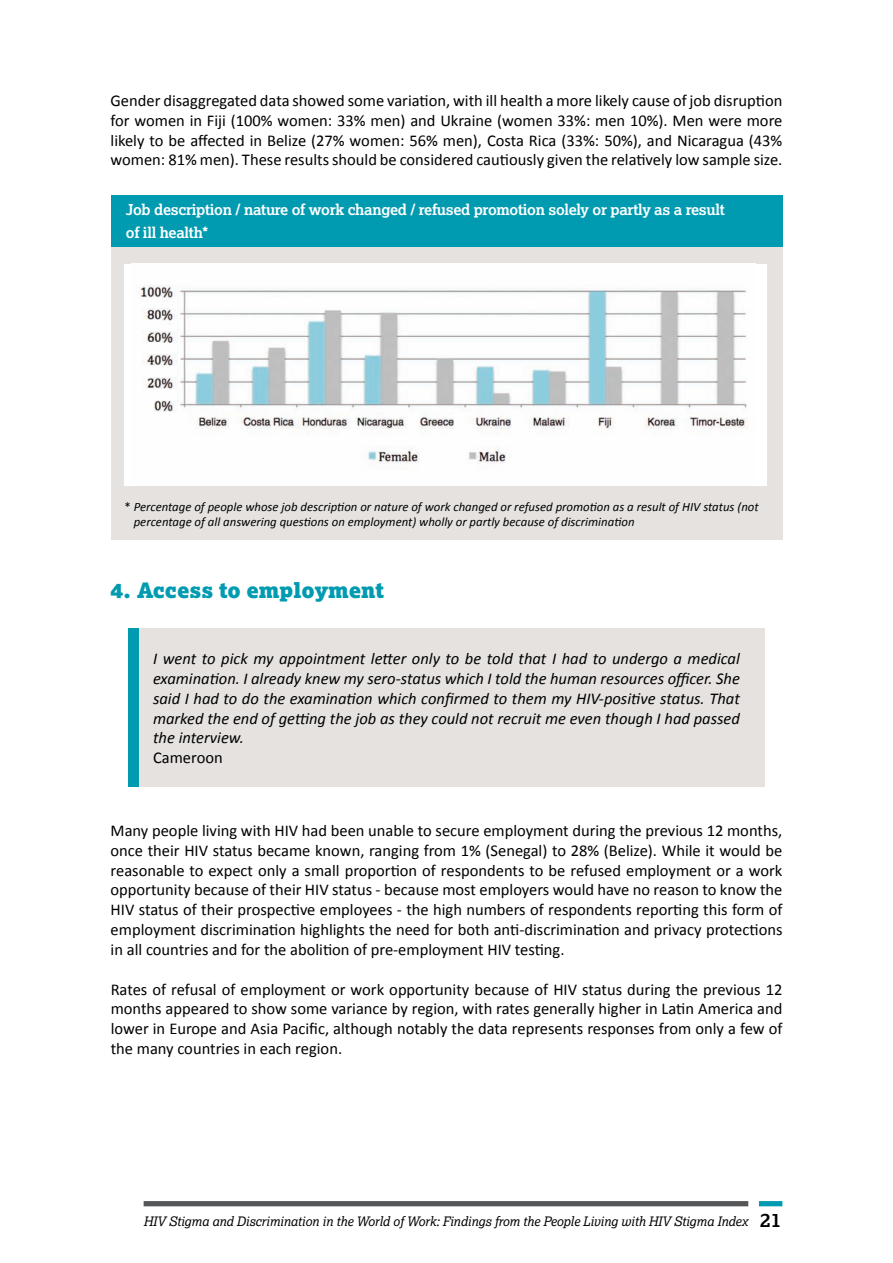
<style>
.page{position:relative;width:893px;height:1263px;background:#fff}
.page>*{position:absolute;margin:0;border:0;box-sizing:border-box;transform-origin:0 0}
.t1{font:900 21px "Lexia";color:#009bb0}
.t2{font:16.5px/19.8px "Calibri";color:#000001;text-align:justify}
.t3{font:italic 16.5px/19.8px "Calibri";color:#000001;text-align:justify}
.t4{font:700 15px/22.5px "Lexia";letter-spacing:-.02em;color:#fff}
.t5{font:italic 13.05px "Lexia";letter-spacing:-.01em;color:#000001}
.t6{font:italic 12.75px/15.3px "Calibri";color:#000001}
.s1{font-style:normal}
.s2{font-weight:700;font-style:normal;font-size:19.5px}
</style>
<div class="page">
<div style="left:759px;top:1201px;width:23px;height:5px;background:#009bb0"></div>
<div style="left:144px;top:1201px;width:604px;height:5px;background:#555658"></div>
<div style="left:111px;top:216px;width:671px;height:323px;background:#e6e2e0"></div>
<div style="left:111px;top:196px;width:671px;height:51px;background:#009bb0"></div>
<div style="left:124px;top:264px;width:643px;height:222px;background:#fff"></div>
<img style="left:139px;top:285px;width:608px;height:184px">
<div style="left:139px;top:628px;width:626px;height:158px;background:#e6e2e0"></div>
<div style="left:128px;top:628px;width:11px;height:158px;background:#009bb0"></div>
<p class="t2" style="left:111px;top:90px;width:673px">Gender disaggregated data showed some variation, with ill health a more likely cause of job disruption for women in Fiji (100% women: 33% men) and Ukraine (women 33%: men 10%). Men were more likely to be affected in Belize (27% women: 56% men), Costa Rica (33%: 50%), and Nicaragua (43% women: 81% men). These results should be considered cautiously given the relatively low sample size.</p>
<p class="t4" style="left:126px;top:199px;width:600px">Job description / nature of work changed / refused promotion solely or partly as a result of ill health*</p>
<p class="t6" style="left:134px;top:500px;width:626px;text-indent:-9px"><span class="s1">*</span> Percentage of people whose job description or nature of work changed or refused promotion as a result of HIV status (not percentage of all answering questions on employment) wholly or partly because of discrimination</p>
<p class="t1" style="left:111px;top:578px;width:275px">4. Access to employment</p>
<p class="t3" style="left:153px;top:650px;width:588px">I went to pick my appointment letter only to be told that I had to undergo a medical examination. I already knew my sero-status which I told the human resources officer. She said I had to do the examination which confirmed to them my HIV-positive status. That marked the end of getting the job as they could not recruit me even though I had passed the interview.</p>
<p class="t2" style="left:153px;top:748px;width:71px">Cameroon</p>
<p class="t2" style="left:111px;top:820px;width:673px">Many people living with HIV had been unable to secure employment during the previous 12 months, once their HIV status became known, ranging from 1% (Senegal) to 28% (Belize). While it would be reasonable to expect only a small proportion of respondents to be refused employment or a work opportunity because of their HIV status - because most employers would have no reason to know the HIV status of their prospective employees - the high numbers of respondents reporting this form of employment discrimination highlights the need for both anti-discrimination and privacy protections in all countries and for the abolition of pre-employment HIV testing.</p>
<p class="t2" style="left:111px;top:979px;width:673px">Rates of refusal of employment or work opportunity because of HIV status during the previous 12 months appeared to show some variance by region, with rates generally higher in Latin America and lower in Europe and Asia Pacific, although notably the data represents responses from only a few of the many countries in each region.</p>
<p class="t5" style="left:144px;top:1213px;width:639px">HIV Stigma and Discrimination in the World of Work: Findings from the People Living with HIV Stigma Index <span class="s2">21</span></p>
</div>
